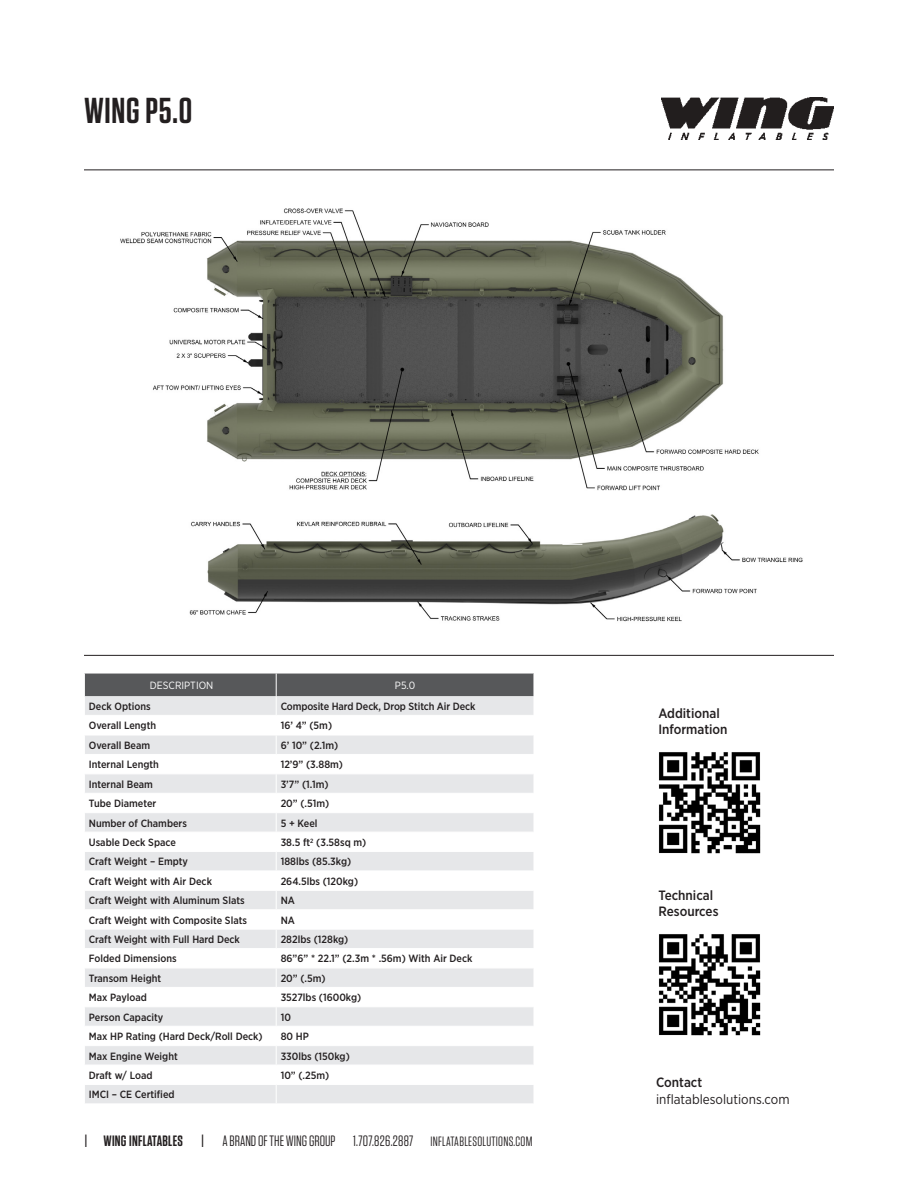
<style>
.page{position:relative;width:918px;height:1188px;background:#fff}
.page>*{position:absolute;margin:0;border:0;box-sizing:border-box;transform-origin:0 0}
.t1{font:600 36px "Tungsten";letter-spacing:.02em;color:#231f20}
.t2{font:15px "Tungsten";color:#231f20}
.Body_Copy_-_Medium{font:500 13.5px/16.2px "Gotham Narrow";color:#231f20}
.Body_Copy{font:13.5px/16.2px "Gotham Narrow";color:#231f20}
.Table_Cell{font:500 10.5px "Gotham Narrow";color:#231f20}
.Table_Header{font:10.5px "Gotham Narrow";color:#fff}
.s1{font-weight:600}
.s2{font-size:13.5px}
.s3{font-weight:500}
</style>
<div class="page">
<img style="left:120px;top:208px;width:683px;height:414px">
<svg style="left:84px;top:674px;width:450px;height:429px"></svg>
<hr style="left:84px;top:655px;width:750px;height:1px;background:#231f20">
<svg style="left:562px;top:544px;width:20px;height:1px"></svg>
<img style="left:659px;top:934px;width:102px;height:102px">
<img style="left:659px;top:752px;width:102px;height:102px">
<hr style="left:84px;top:170px;width:750px;height:1px;background:#231f20">
<img style="left:661px;top:97px;width:173px;height:43px">
<p class="t1" style="left:84px;top:91px;width:110px">WING P5.0</p>
<p class="Table_Header" style="left:150px;top:679px;width:65px">DESCRIPTION</p>
<p class="Table_Header" style="left:395px;top:679px;width:22px">P5.0</p>
<p class="Table_Cell" style="left:89px;top:700px;width:63px">Deck Options</p>
<p class="Table_Cell" style="left:281px;top:700px;width:196px">Composite Hard Deck, Drop Stitch Air Deck</p>
<p class="Table_Cell" style="left:89px;top:719px;width:69px">Overall Length</p>
<p class="Table_Cell" style="left:281px;top:719px;width:53px">16’ 4” (5m)</p>
<p class="Table_Cell" style="left:89px;top:739px;width:63px">Overall Beam</p>
<p class="Table_Cell" style="left:281px;top:739px;width:59px">6’ 10” (2.1m)</p>
<p class="Table_Cell" style="left:89px;top:758px;width:72px">Internal Length</p>
<p class="Table_Cell" style="left:281px;top:758px;width:64px">12’9” (3.88m)</p>
<p class="Table_Cell" style="left:89px;top:777px;width:66px">Internal Beam</p>
<p class="Table_Cell" style="left:281px;top:777px;width:49px">3’7” (1.1m)</p>
<p class="Table_Cell" style="left:89px;top:797px;width:69px">Tube Diameter</p>
<p class="Table_Cell" style="left:281px;top:797px;width:50px">20” (.51m)</p>
<p class="Table_Cell" style="left:89px;top:816px;width:100px">Number of Chambers</p>
<p class="Table_Cell" style="left:281px;top:816px;width:38px">5 + Keel</p>
<p class="Table_Cell" style="left:89px;top:836px;width:89px">Usable Deck Space</p>
<p class="Table_Cell" style="left:281px;top:836px;width:87px">38.5 ft<sup>2</sup> (3.58sq m)</p>
<p class="Table_Cell" style="left:89px;top:855px;width:101px">Craft Weight – Empty</p>
<p class="Table_Cell" style="left:281px;top:855px;width:72px">188lbs (85.3kg)</p>
<p class="Table_Cell" style="left:89px;top:874px;width:125px">Craft Weight with Air Deck</p>
<p class="Table_Cell" style="left:281px;top:874px;width:79px">264.5lbs (120kg)</p>
<p class="Table_Cell" style="left:89px;top:894px;width:157px">Craft Weight with Aluminum Slats</p>
<p class="Table_Cell" style="left:281px;top:894px;width:16px">NA</p>
<p class="Table_Cell" style="left:89px;top:913px;width:160px">Craft Weight with Composite Slats</p>
<p class="Table_Cell" style="left:281px;top:913px;width:16px">NA</p>
<p class="Table_Cell" style="left:89px;top:933px;width:153px">Craft Weight with Full Hard Deck</p>
<p class="Table_Cell" style="left:281px;top:933px;width:69px">282lbs (128kg)</p>
<p class="Table_Cell" style="left:89px;top:952px;width:89px">Folded Dimensions</p>
<p class="Table_Cell" style="left:281px;top:952px;width:193px">86”6” * 22.1” (2.3m * .56m) With Air Deck</p>
<p class="Table_Cell" style="left:89px;top:972px;width:74px">Transom Height</p>
<p class="Table_Cell" style="left:281px;top:972px;width:47px">20” (.5m)</p>
<p class="Table_Cell" style="left:89px;top:991px;width:60px">Max Payload</p>
<p class="Table_Cell" style="left:281px;top:991px;width:82px">3527lbs (1600kg)</p>
<p class="Table_Cell" style="left:89px;top:1010px;width:76px">Person Capacity</p>
<p class="Table_Cell" style="left:281px;top:1010px;width:12px">10</p>
<p class="Table_Cell" style="left:89px;top:1030px;width:175px">Max HP Rating (Hard Deck/Roll Deck)</p>
<p class="Table_Cell" style="left:281px;top:1030px;width:30px">80 HP</p>
<p class="Table_Cell" style="left:89px;top:1049px;width:90px">Max Engine Weight</p>
<p class="Table_Cell" style="left:281px;top:1049px;width:71px">330lbs (150kg)</p>
<p class="Table_Cell" style="left:89px;top:1069px;width:65px">Draft w/ Load</p>
<p class="Table_Cell" style="left:281px;top:1069px;width:50px">10” (.25m)</p>
<p class="Table_Cell" style="left:89px;top:1088px;width:87px">IMCI – CE Certified</p>
<p class="t2" style="left:84px;top:1133px;width:450px"><span class="s1">| WING INFLATABLES |</span> A BRAND OF THE WING GROUP 1.707.826.2887 <span class="s2">INFLATABLESOLUTIONS.COM</span></p>
<p class="Body_Copy_-_Medium" style="left:658px;top:705px;width:71px">Additional<br>Information</p>
<p class="Body_Copy_-_Medium" style="left:658px;top:887px;width:62px">Technical<br>Resources</p>
<p class="Body_Copy" style="left:656px;top:1074px;width:135px"><span class="s3">Contact </span>inflatablesolutions.com</p>
</div>
